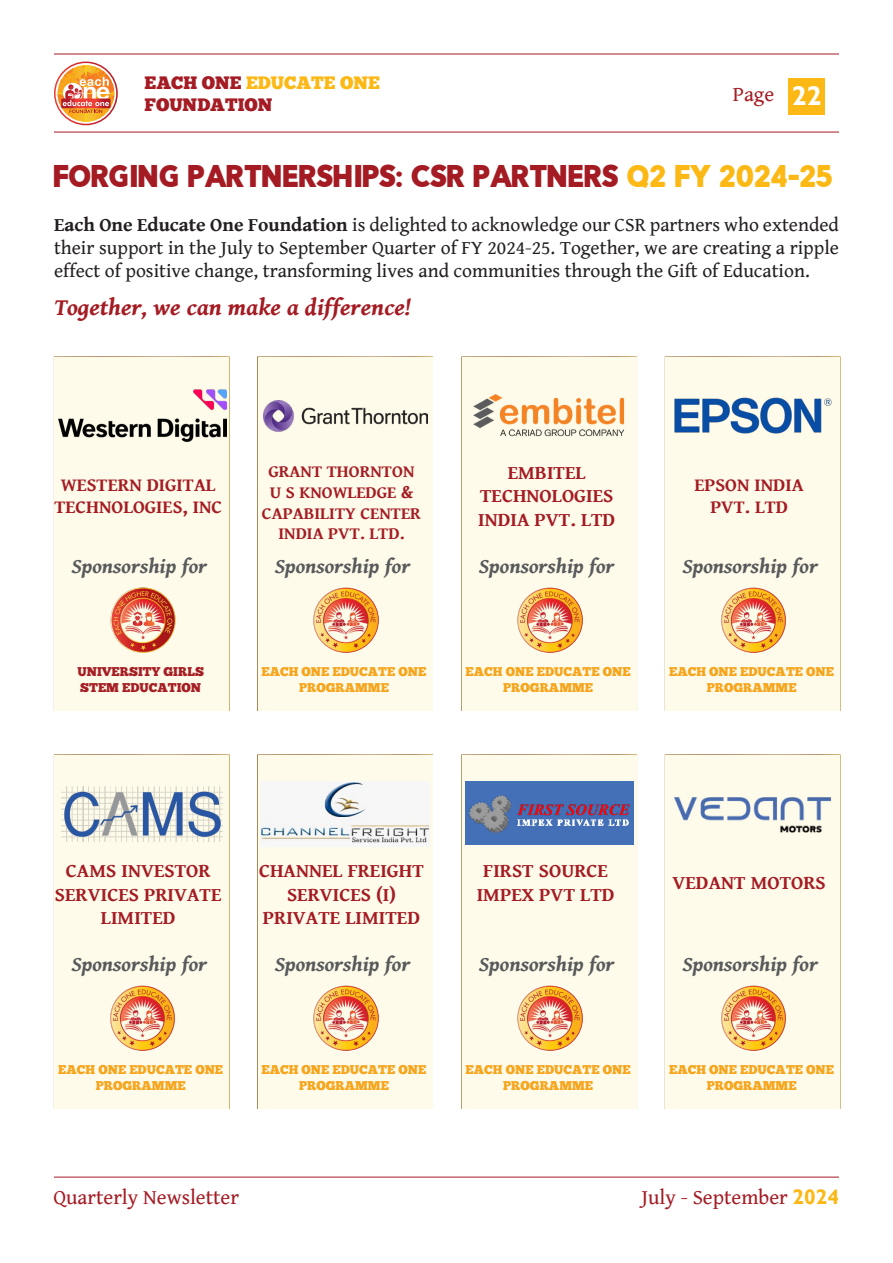
<style>
.page{position:relative;width:893px;height:1263px;background:#fff}
.page>*{position:absolute;margin:0;border:0;box-sizing:border-box;transform-origin:0 0}
.t1{font:30px "Sovereign";color:#a41b23}
.t2{font:italic 700 24px "Gentium Book Basic";color:#a41b23}
.t3{font:italic 700 21px "Gentium Book Basic";color:#58595b}
.t4{font:21px "Gentium Book Basic";color:#a41b23}
.t5{font:21px "Gentium Book Basic";color:#a51d24}
.t6{font:19.5px/23.4px "Gentium Book Basic";color:#231f20;text-align:justify}
.t7{font:700 19.5px/23.4px "Gentium Book Basic";color:#a41b23;text-align:center}
.t8{font:700 18.75px/22.5px "Gentium Book Basic";color:#a41b23;text-align:center}
.t9{font:18px/21.6px "Chunk Five";color:#a41b23}
.t10{font:700 17.25px/20.7px "Gentium Book Basic";color:#a41b23;text-align:center}
.t11{font:12.75px "Chunk Five";color:#f6a51d}
.t12{font:12.75px/15.3px "Chunk Five";color:#a51e24}
.s1{color:#fcb814}
.s2{font-family:"Gill Sans";font-weight:700;font-size:27px;color:#fff}
.s3{font-weight:700}
.s4{font-family:"Gill Sans";font-weight:700;color:#fcb814}
</style>
<div class="page">
<hr style="left:54px;top:1177px;width:785px;height:1px;background:#a41b23">
<div style="left:789px;top:79px;width:36px;height:36px;background:#fcb814"></div>
<svg style="left:54px;top:62px;width:64px;height:63px"></svg>
<hr style="left:54px;top:54px;width:785px;height:1px;background:#a41b23">
<hr style="left:54px;top:132px;width:785px;height:1px;background:#a41b23">
<div style="left:257px;top:754px;width:176px;height:355px;background:#fefbea;border:1px solid #fff"></div>
<div style="left:257px;top:356px;width:176px;height:355px;background:#fefbea;border:1px solid #fff"></div>
<div style="left:461px;top:754px;width:176px;height:355px;background:#fefbea;border:1px solid #fff"></div>
<div style="left:54px;top:754px;width:176px;height:355px;background:#fefbea;border:1px solid #fff"></div>
<div style="left:665px;top:754px;width:175px;height:355px;background:#fefbea"></div>
<div style="left:461px;top:356px;width:176px;height:355px;background:#fefbea;border:1px solid #fff"></div>
<div style="left:54px;top:356px;width:176px;height:355px;background:#fefbea;border:1px solid #fff"></div>
<div style="left:665px;top:356px;width:175px;height:355px;background:#fefbea"></div>
<img style="left:261px;top:782px;width:169px;height:64px">
<img style="left:263px;top:401px;width:164px;height:31px">
<div style="left:465px;top:781px;width:169px;height:64px;background:#4470b7"></div>
<img style="left:469px;top:795px;width:160px;height:38px">
<img style="left:62px;top:787px;width:160px;height:54px">
<img style="left:675px;top:797px;width:156px;height:36px">
<img style="left:473px;top:394px;width:152px;height:43px">
<img style="left:58px;top:389px;width:168px;height:53px">
<img style="left:674px;top:397px;width:158px;height:37px">
<img style="left:313px;top:985px;width:66px;height:66px;border-radius:33px">
<img style="left:313px;top:587px;width:66px;height:66px;border-radius:33px">
<img style="left:517px;top:985px;width:66px;height:66px;border-radius:33px">
<img style="left:110px;top:985px;width:66px;height:66px;border-radius:33px">
<img style="left:720px;top:985px;width:67px;height:66px;border-radius:33px">
<img style="left:517px;top:587px;width:66px;height:66px;border-radius:33px">
<img style="left:110px;top:587px;width:66px;height:66px;border-radius:33px">
<img style="left:720px;top:587px;width:67px;height:66px;border-radius:33px">
<p class="t9" style="left:145px;top:72px;width:237px">EACH ONE <span class="s1">EDUCATE ONE<br></span>FOUNDATION</p>
<p class="t5" style="left:733px;top:78px;width:91px">Page <span class="s2">22</span></p>
<p class="t1" style="left:54px;top:163px;width:782px">FORGING PARTNERSHIPS: CSR PARTNERS <span class="s1">Q2 FY 2024-25</span></p>
<p class="t6" style="left:54px;top:212px;width:786px"><span class="s3">Each One Educate One Foundation</span> is delighted to acknowledge our CSR partners who extended their support in the July to September Quarter of FY 2024-25. Together, we are creating a ripple effect of positive change, transforming lives and communities through the Gift of Education.</p>
<p class="t2" style="left:54px;top:289px;width:358px">Together, we can make a difference!</p>
<p class="t10" style="left:262px;top:461px;width:161px">GRANT THORNTON<br>U S KNOWLEDGE &amp;<br>CAPABILITY CENTER<br>INDIA PVT. LTD.</p>
<p class="t7" style="left:508px;top:460px;width:79px">EMBITEL</p>
<p class="t7" style="left:478px;top:483px;width:139px;text-align:left">TECHNOLOGIES<br>INDIA PVT. LTD</p>
<p class="t8" style="left:54px;top:472px;width:169px">WESTERN DIGITAL<br>TECHNOLOGIES, INC</p>
<p class="t8" style="left:694px;top:472px;width:111px">EPSON INDIA</p>
<p class="t8" style="left:710px;top:495px;width:79px">PVT. LTD</p>
<p class="t3" style="left:72px;top:550px;width:137px">Sponsorship for</p>
<p class="t3" style="left:479px;top:550px;width:137px">Sponsorship for</p>
<p class="t3" style="left:682px;top:550px;width:137px">Sponsorship for</p>
<p class="t3" style="left:275px;top:550px;width:137px">Sponsorship for</p>
<p class="t12" style="left:77px;top:664px;width:128px">UNIVERSITY GIRLS<br>STEM EDUCATION</p>
<p class="t11" style="left:669px;top:664px;width:166px">EACH ONE EDUCATE ONE</p>
<p class="t11" style="left:261px;top:664px;width:166px">EACH ONE EDUCATE ONE</p>
<p class="t11" style="left:299px;top:679px;width:91px">PROGRAMME</p>
<p class="t11" style="left:466px;top:664px;width:166px">EACH ONE EDUCATE ONE</p>
<p class="t11" style="left:503px;top:679px;width:91px">PROGRAMME</p>
<p class="t11" style="left:707px;top:679px;width:91px">PROGRAMME</p>
<p class="t7" style="left:55px;top:858px;width:168px">CAMS INVESTOR<br>SERVICES PRIVATE<br>LIMITED</p>
<p class="t7" style="left:259px;top:858px;width:166px">CHANNEL FREIGHT<br>SERVICES (I)</p>
<p class="t7" style="left:263px;top:905px;width:159px">PRIVATE LIMITED</p>
<p class="t7" style="left:483px;top:858px;width:126px">FIRST SOURCE</p>
<p class="t7" style="left:477px;top:882px;width:139px">IMPEX PVT LTD</p>
<p class="t7" style="left:672px;top:870px;width:155px">VEDANT MOTORS</p>
<p class="t3" style="left:275px;top:948px;width:137px">Sponsorship for</p>
<p class="t3" style="left:72px;top:948px;width:137px">Sponsorship for</p>
<p class="t3" style="left:479px;top:948px;width:137px">Sponsorship for</p>
<p class="t3" style="left:682px;top:948px;width:137px">Sponsorship for</p>
<p class="t11" style="left:58px;top:1062px;width:166px">EACH ONE EDUCATE ONE</p>
<p class="t11" style="left:96px;top:1077px;width:91px">PROGRAMME</p>
<p class="t11" style="left:261px;top:1062px;width:166px">EACH ONE EDUCATE ONE</p>
<p class="t11" style="left:299px;top:1077px;width:91px">PROGRAMME</p>
<p class="t11" style="left:466px;top:1062px;width:166px">EACH ONE EDUCATE ONE</p>
<p class="t11" style="left:503px;top:1077px;width:91px">PROGRAMME</p>
<p class="t11" style="left:669px;top:1062px;width:166px">EACH ONE EDUCATE ONE</p>
<p class="t11" style="left:707px;top:1077px;width:91px">PROGRAMME</p>
<p class="t4" style="left:53px;top:1181px;width:187px">Quarterly Newsletter</p>
<p class="t4" style="left:641px;top:1181px;width:199px">July - September <span class="s4">2024</span></p>
</div>
